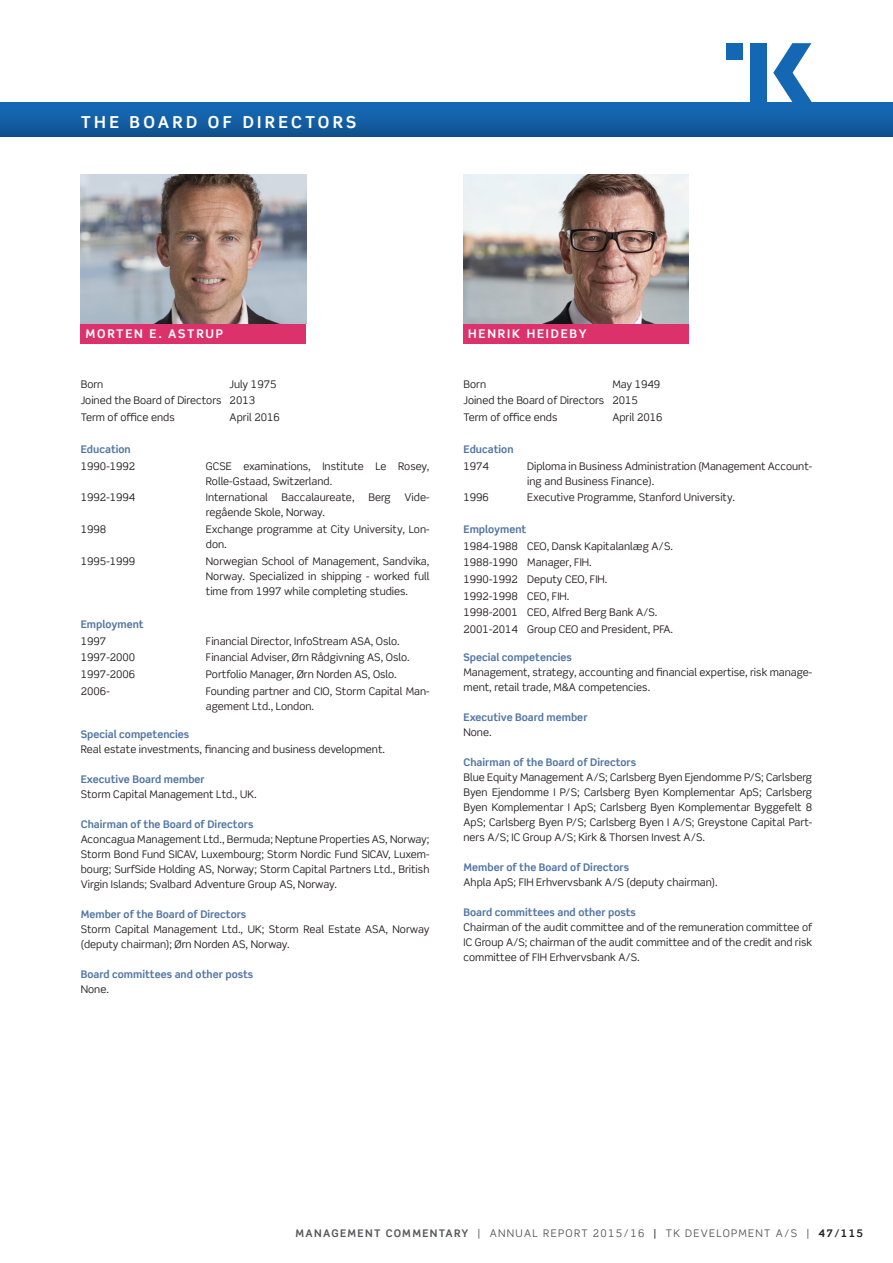
<style>
.page{position:relative;width:893px;height:1263px;background:#fff}
.page>*{position:absolute;margin:0;border:0;box-sizing:border-box;transform-origin:0 0}
.Overskrift_top_-_NEG{font:700 16.5px "Scene Pro";letter-spacing:.2em;color:#fff}
.Regnskab_-_underover{font:700 12px "Scene Pro";letter-spacing:.15em;color:#fff}
.Tekst_-_Brødtekst_Sk{font:10.5px/15px "Scene Pro";color:#231f20}
.Tekst_-_Brødtekst_Sk-2{font:700 10.5px "Scene Pro";color:#5276a4}
.t1{font:10.5px "Scene Pro";letter-spacing:.125em;color:#57585a}
.t2{font:700 10.5px "Scene Pro";color:#57585a}
.s1{color:#231f20}
.s2{font-weight:700;color:#231f20}
</style>
<div class="page">
<div style="left:0;top:103px;width:893px;height:34px;background:linear-gradient(to bottom,#156cba,#115290)"></div>
<div style="left:726px;top:43px;width:17px;height:17px;background:#1468b3"></div>
<div style="left:750px;top:43px;width:16px;height:60px;background:#1468b3"></div>
<svg style="left:773px;top:43px;width:39px;height:60px"></svg>
<div style="left:81px;top:323px;width:225px;height:21px;background:#dd316c"></div>
<img style="left:81px;top:174px;width:225px;height:149px">
<div style="left:463px;top:323px;width:226px;height:21px;background:#dd316c"></div>
<img style="left:463px;top:174px;width:226px;height:149px">
<p class="Overskrift_top_-_NEG" style="left:81px;top:112px;width:277px">THE BOARD OF DIRECTORS</p>
<p class="Regnskab_-_underover" style="left:85px;top:326px;width:139px">MORTEN E. ASTRUP</p>
<p class="Tekst_-_Brødtekst_Sk" style="left:81px;top:376px;width:24px">Born</p>
<p class="Tekst_-_Brødtekst_Sk" style="left:230px;top:376px;width:48px">July 1975</p>
<p class="Tekst_-_Brødtekst_Sk" style="left:81px;top:393px;width:142px">Joined the Board of Directors</p>
<p class="Tekst_-_Brødtekst_Sk" style="left:230px;top:393px;width:27px">2013</p>
<p class="Tekst_-_Brødtekst_Sk" style="left:81px;top:410px;width:95px">Term of office ends</p>
<p class="Tekst_-_Brødtekst_Sk" style="left:230px;top:410px;width:52px">April 2016</p>
<p class="Tekst_-_Brødtekst_Sk-2" style="left:81px;top:442px;width:52px">Education</p>
<p class="Tekst_-_Brødtekst_Sk" style="left:81px;top:458px;width:56px">1990-1992</p>
<p class="Tekst_-_Brødtekst_Sk" style="left:206px;top:458px;width:225px">GCSE examinations, Institute Le Rosey,<br>Rolle-Gstaad, Switzerland.</p>
<p class="Tekst_-_Brødtekst_Sk" style="left:81px;top:490px;width:56px">1992-1994</p>
<p class="Tekst_-_Brødtekst_Sk" style="left:206px;top:490px;width:63px">International</p>
<p class="Tekst_-_Brødtekst_Sk" style="left:282px;top:490px;width:74px">Baccalaureate,</p>
<p class="Tekst_-_Brødtekst_Sk" style="left:368px;top:490px;width:24px">Berg</p>
<p class="Tekst_-_Brødtekst_Sk" style="left:405px;top:490px;width:26px">Vide-</p>
<p class="Tekst_-_Brødtekst_Sk" style="left:206px;top:505px;width:121px">regående Skole, Norway.</p>
<p class="Tekst_-_Brødtekst_Sk" style="left:81px;top:521px;width:27px">1998</p>
<p class="Tekst_-_Brødtekst_Sk" style="left:206px;top:521px;width:225px">Exchange programme at City University, Lon&shy;don.</p>
<p class="Tekst_-_Brødtekst_Sk" style="left:81px;top:553px;width:56px">1995-1999</p>
<p class="Tekst_-_Brødtekst_Sk" style="left:206px;top:553px;width:225px;text-align:justify">Norwegian School of Management, Sandvika, Norway. Specialized in shipping - worked full time from 1997 while completing studies.</p>
<p class="Tekst_-_Brødtekst_Sk-2" style="left:81px;top:618px;width:64px">Employment</p>
<p class="Tekst_-_Brødtekst_Sk" style="left:81px;top:633px;width:27px">1997</p>
<p class="Tekst_-_Brødtekst_Sk" style="left:206px;top:633px;width:195px">Financial Director, InfoStream ASA, Oslo.</p>
<p class="Tekst_-_Brødtekst_Sk" style="left:81px;top:650px;width:56px">1997-2000</p>
<p class="Tekst_-_Brødtekst_Sk" style="left:206px;top:650px;width:205px">Financial Adviser, Ørn Rådgivning AS, Oslo.</p>
<p class="Tekst_-_Brødtekst_Sk" style="left:81px;top:667px;width:56px">1997-2006</p>
<p class="Tekst_-_Brødtekst_Sk" style="left:206px;top:667px;width:192px">Portfolio Manager, Ørn Norden AS, Oslo.</p>
<p class="Tekst_-_Brødtekst_Sk" style="left:81px;top:683px;width:30px">2006-</p>
<p class="Tekst_-_Brødtekst_Sk" style="left:206px;top:683px;width:225px">Founding partner and CIO, Storm Capital Man&shy;agement Ltd., London.</p>
<p class="Tekst_-_Brødtekst_Sk-2" style="left:81px;top:728px;width:110px">Special competencies</p>
<p class="Tekst_-_Brødtekst_Sk" style="left:81px;top:741px;width:306px">Real estate investments, financing and business development.</p>
<p class="Tekst_-_Brødtekst_Sk-2" style="left:81px;top:773px;width:125px">Executive Board member</p>
<p class="Tekst_-_Brødtekst_Sk" style="left:81px;top:786px;width:177px">Storm Capital Management Ltd., UK.</p>
<p class="Tekst_-_Brødtekst_Sk-2" style="left:81px;top:818px;width:174px">Chairman of the Board of Directors</p>
<p class="Tekst_-_Brødtekst_Sk" style="left:81px;top:831px;width:350px;text-align:justify">Aconcagua Management Ltd., Bermuda; Neptune Properties AS, Norway; Storm Bond Fund SICAV, Luxembourg; Storm Nordic Fund SICAV, Luxem&shy;bourg; SurfSide Holding AS, Norway; Storm Capital Partners Ltd., British Virgin Islands; Svalbard Adventure Group AS, Norway.</p>
<p class="Tekst_-_Brødtekst_Sk-2" style="left:81px;top:908px;width:167px">Member of the Board of Directors</p>
<p class="Tekst_-_Brødtekst_Sk" style="left:81px;top:921px;width:350px">Storm Capital Management Ltd., UK; Storm Real Estate ASA, Norway (deputy chairman); Ørn Norden AS, Norway.</p>
<p class="Tekst_-_Brødtekst_Sk-2" style="left:81px;top:968px;width:174px">Board committees and other posts</p>
<p class="Tekst_-_Brødtekst_Sk" style="left:81px;top:981px;width:30px">None.</p>
<p class="Regnskab_-_underover" style="left:468px;top:326px;width:120px">HENRIK HEIDEBY</p>
<p class="Tekst_-_Brødtekst_Sk" style="left:463px;top:376px;width:24px">Born</p>
<p class="Tekst_-_Brødtekst_Sk" style="left:612px;top:376px;width:49px">May 1949</p>
<p class="Tekst_-_Brødtekst_Sk" style="left:463px;top:393px;width:142px">Joined the Board of Directors</p>
<p class="Tekst_-_Brødtekst_Sk" style="left:612px;top:393px;width:27px">2015</p>
<p class="Tekst_-_Brødtekst_Sk" style="left:463px;top:410px;width:95px">Term of office ends</p>
<p class="Tekst_-_Brødtekst_Sk" style="left:612px;top:410px;width:52px">April 2016</p>
<p class="Tekst_-_Brødtekst_Sk-2" style="left:463px;top:442px;width:52px">Education</p>
<p class="Tekst_-_Brødtekst_Sk" style="left:463px;top:458px;width:27px">1974</p>
<p class="Tekst_-_Brødtekst_Sk" style="left:527px;top:458px;width:286px">Diploma in Business Administration (Management Account&shy;ing and Business Finance).</p>
<p class="Tekst_-_Brødtekst_Sk" style="left:463px;top:490px;width:27px">1996</p>
<p class="Tekst_-_Brødtekst_Sk" style="left:527px;top:490px;width:209px">Executive Programme, Stanford University.</p>
<p class="Tekst_-_Brødtekst_Sk-2" style="left:463px;top:523px;width:64px">Employment</p>
<p class="Tekst_-_Brødtekst_Sk" style="left:463px;top:538px;width:56px">1984-1988</p>
<p class="Tekst_-_Brødtekst_Sk" style="left:527px;top:538px;width:147px">CEO, Dansk Kapitalanlæg A/S.</p>
<p class="Tekst_-_Brødtekst_Sk" style="left:463px;top:555px;width:56px">1988-1990</p>
<p class="Tekst_-_Brødtekst_Sk" style="left:527px;top:555px;width:66px">Manager, FIH.</p>
<p class="Tekst_-_Brødtekst_Sk" style="left:463px;top:571px;width:56px">1990-1992</p>
<p class="Tekst_-_Brødtekst_Sk" style="left:527px;top:571px;width:82px">Deputy CEO, FIH.</p>
<p class="Tekst_-_Brødtekst_Sk" style="left:463px;top:588px;width:56px">1992-1998</p>
<p class="Tekst_-_Brødtekst_Sk" style="left:527px;top:588px;width:44px">CEO, FIH.</p>
<p class="Tekst_-_Brødtekst_Sk" style="left:463px;top:605px;width:56px">1998-2001</p>
<p class="Tekst_-_Brødtekst_Sk" style="left:527px;top:605px;width:132px">CEO, Alfred Berg Bank A/S.</p>
<p class="Tekst_-_Brødtekst_Sk" style="left:463px;top:622px;width:56px">2001-2014</p>
<p class="Tekst_-_Brødtekst_Sk" style="left:527px;top:622px;width:147px">Group CEO and President, PFA.</p>
<p class="Tekst_-_Brødtekst_Sk-2" style="left:463px;top:651px;width:110px">Special competencies</p>
<p class="Tekst_-_Brødtekst_Sk" style="left:463px;top:665px;width:350px">Management, strategy, accounting and financial expertise, risk manage&shy;ment, retail trade, M&amp;A competencies.</p>
<p class="Tekst_-_Brødtekst_Sk-2" style="left:463px;top:711px;width:125px">Executive Board member</p>
<p class="Tekst_-_Brødtekst_Sk" style="left:463px;top:725px;width:30px">None.</p>
<p class="Tekst_-_Brødtekst_Sk-2" style="left:463px;top:756px;width:174px">Chairman of the Board of Directors</p>
<p class="Tekst_-_Brødtekst_Sk" style="left:463px;top:770px;width:350px;text-align:justify">Blue Equity Management A/S; Carlsberg Byen Ejendomme P/S; Carlsberg Byen Ejendomme I P/S; Carlsberg Byen Komplementar ApS; Carlsberg Byen Komplementar I ApS; Carlsberg Byen Komplementar Byggefelt 8<br>ApS; Carlsberg Byen P/S; Carlsberg Byen I A/S; Greystone Capital Part&shy;ners A/S; IC Group A/S; Kirk &amp; Thorsen Invest A/S.</p>
<p class="Tekst_-_Brødtekst_Sk-2" style="left:463px;top:861px;width:167px">Member of the Board of Directors</p>
<p class="Tekst_-_Brødtekst_Sk" style="left:463px;top:875px;width:256px">Ahpla ApS; FIH Erhvervsbank A/S (deputy chairman).</p>
<p class="Tekst_-_Brødtekst_Sk-2" style="left:463px;top:906px;width:174px">Board committees and other posts</p>
<p class="Tekst_-_Brødtekst_Sk" style="left:463px;top:920px;width:350px;text-align:justify">Chairman of the audit committee and of the remuneration committee of IC Group A/S; chairman of the audit committee and of the credit and risk committee of FIH Erhvervsbank A/S.</p>
<p class="t2" style="left:296px;top:1227px;width:20px">Management</p>
<p class="t2" style="left:386px;top:1227px;width:10px">commentary</p>
<p class="t1" style="left:478px;top:1227px;width:387px">| ANNUAL REPORT 2015/16 <span class="s1">|</span> TK DEVELOPMENT A/S | <span class="s2">47/115</span></p>
</div>
